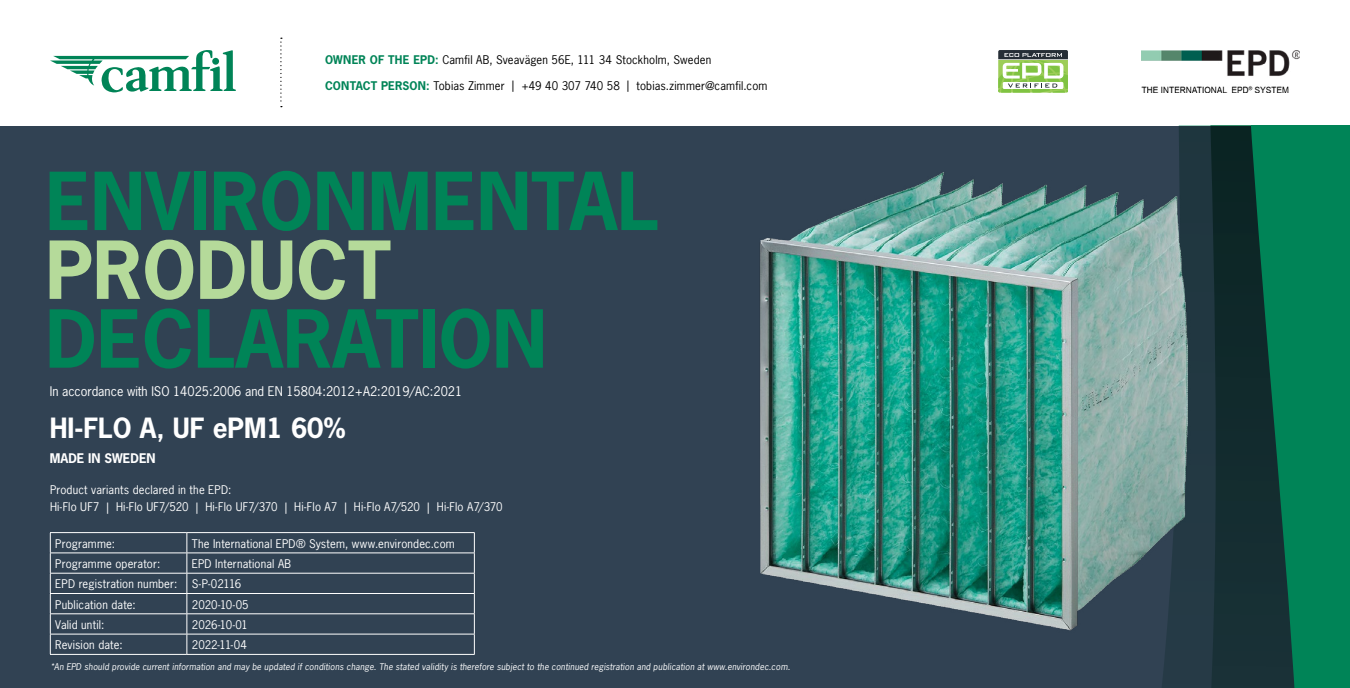
<style>
.page{position:relative;width:1350px;height:688px;background:#fff}
.page>*{position:absolute;margin:0;border:0;box-sizing:border-box;transform-origin:0 0}
.t1{font:700 75px "News Gothic";color:#008457}
.t2{font:700 75px "News Gothic";color:#b5da9a}
.t3{font:700 26.25px "News Gothic";color:#fff}
.t4{font:12.5px "News Gothic";color:#fff}
.t5{font:700 12.5px "News Gothic";color:#fff}
.t6{font:11.25px/17.5px "News Gothic";letter-spacing:.015em;color:#fff}
.t7{font:11.25px "News Gothic";letter-spacing:.015em;color:#000}
.t8{font:italic 8.75px "News Gothic";letter-spacing:.02em;color:#fff}
.s1{font-weight:700;color:#008457}
</style>
<div class="page">
<div style="left:0;top:125px;width:1350px;height:563px;background:#314253"></div>
<svg style="left:1098px;top:125px;width:252px;height:563px;background:#0b5c47"></svg>
<img style="left:760px;top:168px;width:463px;height:481px">
<hr style="left:50px;top:532px;width:137px;height:1px;background:#fff">
<hr style="left:187px;top:532px;width:288px;height:1px;background:#fff">
<hr style="left:50px;top:552px;width:137px;height:1px;background:#fff">
<hr style="left:187px;top:552px;width:288px;height:1px;background:#fff">
<hr style="left:50px;top:572px;width:137px;height:1px;background:#fff">
<hr style="left:187px;top:572px;width:288px;height:1px;background:#fff">
<hr style="left:50px;top:593px;width:137px;height:1px;background:#fff">
<hr style="left:187px;top:593px;width:288px;height:1px;background:#fff">
<hr style="left:50px;top:613px;width:137px;height:1px;background:#fff">
<hr style="left:187px;top:613px;width:288px;height:1px;background:#fff">
<hr style="left:50px;top:633px;width:137px;height:1px;background:#fff">
<svg style="left:50px;top:533px;width:1px;height:121px"></svg>
<hr style="left:187px;top:633px;width:288px;height:1px;background:#fff">
<svg style="left:187px;top:533px;width:1px;height:121px"></svg>
<svg style="left:474px;top:533px;width:1px;height:121px"></svg>
<hr style="left:50px;top:654px;width:137px;height:1px;background:#fff">
<hr style="left:187px;top:654px;width:288px;height:1px;background:#fff">
<svg style="left:50px;top:50px;width:186px;height:42px"></svg>
<div style="left:212px;top:58px;width:7px;height:7px;background:#008457;border-radius:50%"></div>
<svg style="left:280px;top:38px;width:2px;height:69px"></svg>
<img style="left:1142px;top:50px;width:158px;height:42px">
<svg style="left:998px;top:50px;width:70px;height:43px"></svg>
<p class="t7" style="left:325px;top:52px;width:388px"><span class="s1">OWNER OF THE EPD:</span> Camfil AB, Sveavägen 56E, 111 34 Stockholm, Sweden</p>
<p class="t7" style="left:325px;top:79px;width:444px"><span class="s1">CONTACT PERSON:</span> Tobias Zimmer | +49 40 307 740 58 | tobias.zimmer@camfil.com</p>
<h1 class="t1" style="left:46px;top:152px;width:615px">ENVIRONMENTAL</h1>
<h1 class="t2" style="left:46px;top:221px;width:347px">PRODUCT</h1>
<h1 class="t1" style="left:46px;top:289px;width:503px">DECLARATION</h1>
<p class="t4" style="left:50px;top:383px;width:414px">In accordance with ISO 14025:2006 and EN 15804:2012+A2:2019/AC:2021</p>
<h2 class="t3" style="left:50px;top:411px;width:298px">HI-FLO A, UF ePM1 60%</h2>
<p class="t5" style="left:50px;top:450px;width:107px">MADE IN SWEDEN</p>
<p class="t6" style="left:50px;top:480px;width:454px">Product variants declared in the EPD:<br>Hi-Flo UF7 | Hi-Flo UF7/520 | Hi-Flo UF7/370 | Hi-Flo A7 | Hi-Flo A7/520 | Hi-Flo A7/370</p>
<p class="t6" style="left:55px;top:534px;width:61px">Programme:</p>
<p class="t6" style="left:192px;top:534px;width:264px">The International EPD® System, www.environdec.com</p>
<p class="t6" style="left:55px;top:555px;width:107px">Programme operator:</p>
<p class="t6" style="left:192px;top:555px;width:101px">EPD International AB</p>
<p class="t6" style="left:55px;top:575px;width:124px">EPD registration number:</p>
<p class="t6" style="left:192px;top:575px;width:51px">S-P-02116</p>
<p class="t6" style="left:55px;top:595px;width:82px">Publication date:</p>
<p class="t6" style="left:192px;top:595px;width:58px">2020-10-05</p>
<p class="t6" style="left:55px;top:616px;width:50px">Valid until:</p>
<p class="t6" style="left:192px;top:616px;width:58px">2026-10-01</p>
<p class="t6" style="left:55px;top:636px;width:69px">Revision date:</p>
<p class="t6" style="left:192px;top:636px;width:57px">2022-11-04</p>
<p class="t8" style="left:50px;top:660px;width:742px">*An EPD should provide current information and may be updated if conditions change. The stated validity is therefore subject to the continued registration and publication at www.environdec.com.</p>
</div>
